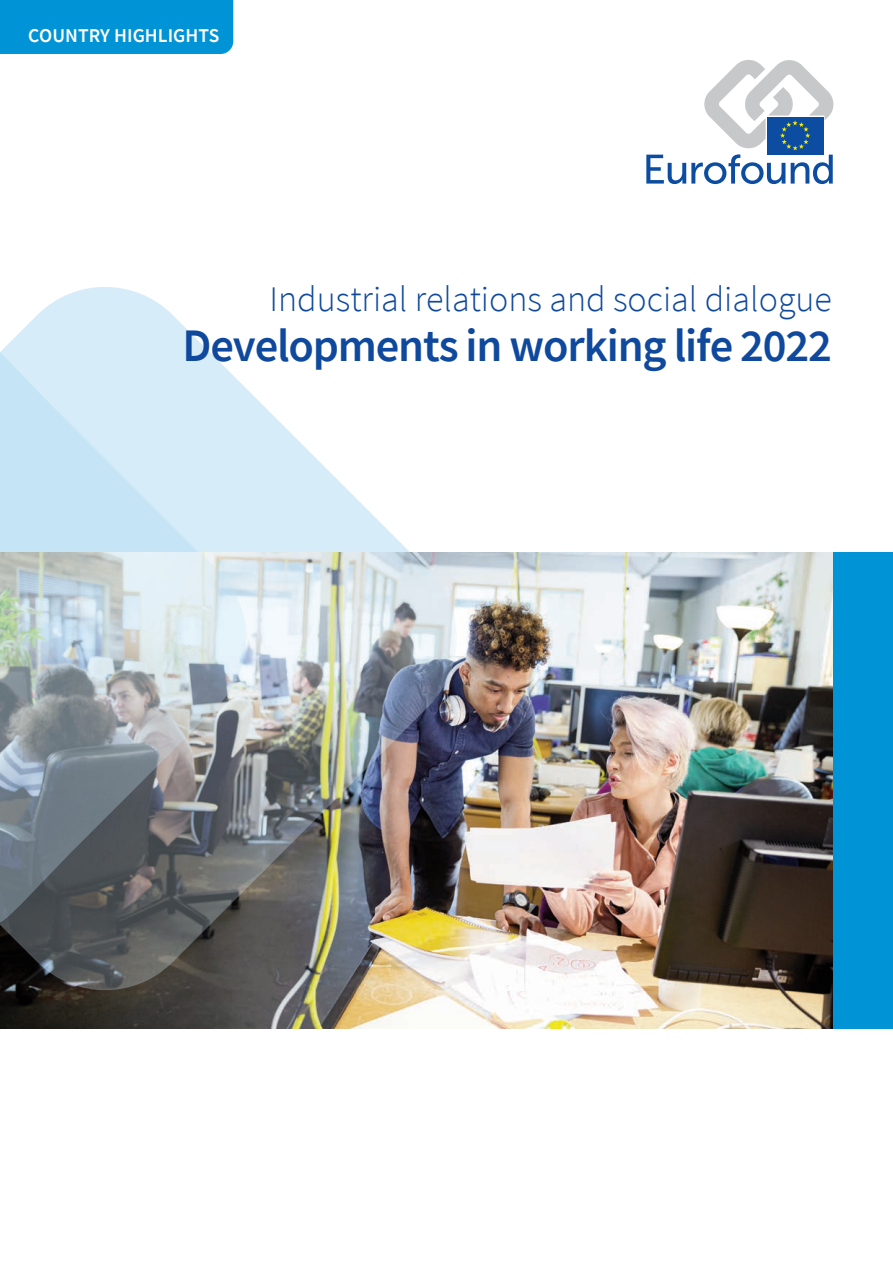
<style>
.page{position:relative;width:893px;height:1263px;background:#fff}
.page>*{position:absolute;margin:0;border:0;box-sizing:border-box;transform-origin:0 0}
.t1{font:600 46.5px "Source Sans Pro";letter-spacing:-.025em;color:#0f499d}
.t2{font:300 36px "Source Sans Pro";color:#0f499d}
.t3{font:600 19.5px "Source Sans Pro";color:#fff}
</style>
<div class="page">
<div style="left:0;top:0;width:233px;height:54px;background:#0093d5"></div>
<img style="left:0;top:553px;width:833px;height:476px">
<div style="left:833px;top:553px;width:60px;height:476px;background:#0093d5"></div>
<img style="left:0;top:287px;width:466px;height:712px">
<svg style="left:646px;top:60px;width:187px;height:124px"></svg>
<p class="t3" style="left:28px;top:23px;width:193px">COUNTRY HIGHLIGHTS</p>
<p class="t2" style="left:269px;top:276px;width:564px">Industrial relations and social dialogue</p>
<p class="t1" style="left:183px;top:315px;width:651px">Developments in working life 2022</p>
</div>
